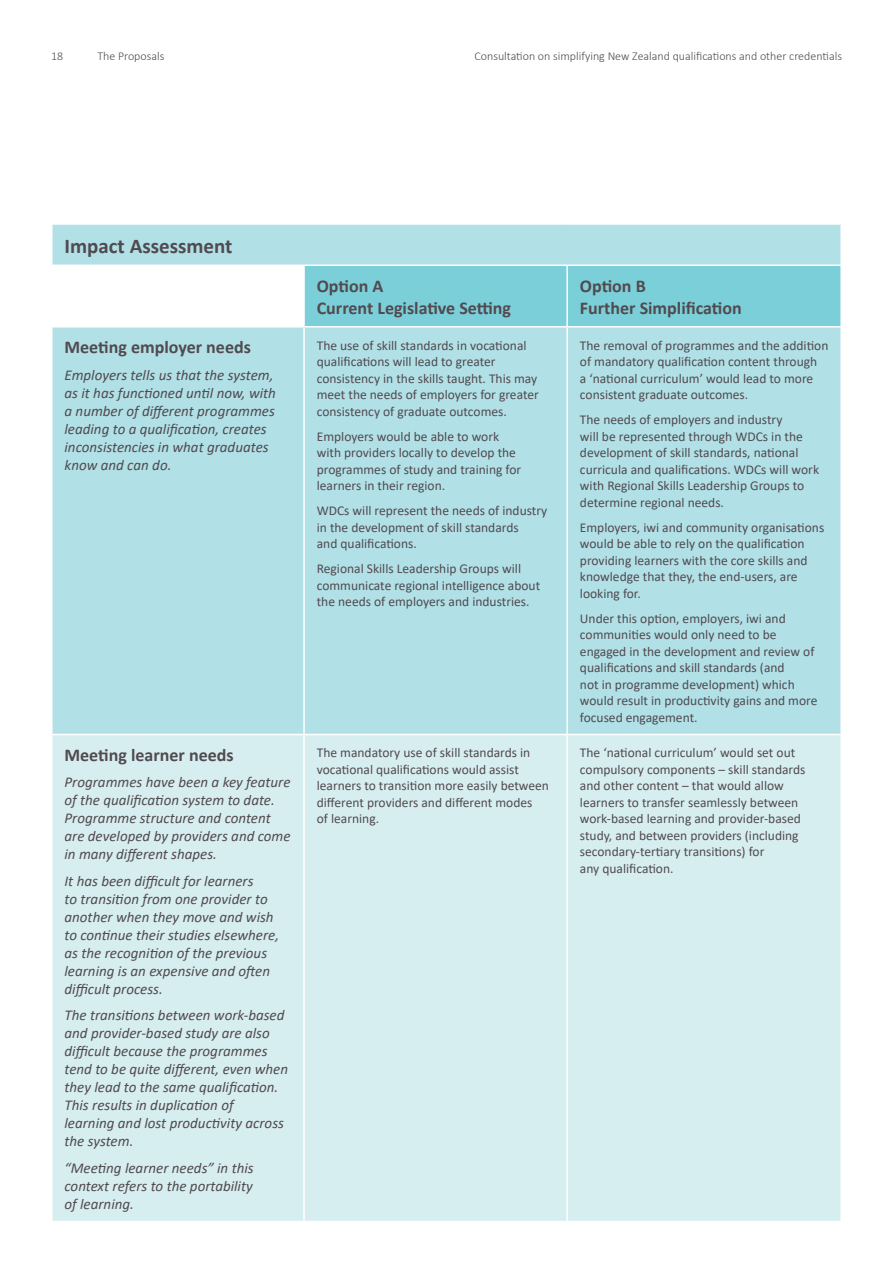
<style>
.page{position:relative;width:893px;height:1263px;background:#fff}
.page>*{position:absolute;margin:0;border:0;box-sizing:border-box;transform-origin:0 0}
.t1{font:700 21px "Calibri";color:#514a4f}
.t2{font:700 18px/22.5px "Calibri";color:#514a4f}
.t3{font:italic 15px/18px "Calibri";color:#514a4f}
.t4{font:13.5px/16.5px "Calibri";color:#514a4f}
.t5{font:300 12px "Calibri";color:#514a4f}
</style>
<div class="page">
<div style="left:53px;top:225px;width:787px;height:509px;background:#b1e0e7"></div>
<div style="left:305px;top:266px;width:535px;height:60px;background:#7bcfd9"></div>
<div style="left:53px;top:735px;width:787px;height:486px;background:#d7eef1"></div>
<hr style="left:51px;top:264px;width:253px;height:2px;background:#fff">
<hr style="left:304px;top:264px;width:263px;height:2px;background:#fff">
<hr style="left:303px;top:266px;width:2px;height:60px;background:#fff">
<hr style="left:567px;top:264px;width:275px;height:2px;background:#fff">
<hr style="left:566px;top:266px;width:2px;height:60px;background:#fff">
<hr style="left:51px;top:326px;width:253px;height:2px;background:#fff">
<hr style="left:304px;top:326px;width:263px;height:2px;background:#fff">
<hr style="left:303px;top:328px;width:2px;height:406px;background:#fff">
<hr style="left:567px;top:326px;width:275px;height:2px;background:#fff">
<hr style="left:566px;top:328px;width:2px;height:406px;background:#fff">
<hr style="left:303px;top:735px;width:2px;height:486px;background:#fff">
<hr style="left:566px;top:735px;width:2px;height:486px;background:#fff">
<p class="t5" style="left:51px;top:49px;width:14px">18</p>
<p class="t5" style="left:474px;top:49px;width:369px">Consultation on simplifying New Zealand qualifications and other credentials</p>
<p class="t5" style="left:97px;top:49px;width:68px">The Proposals</p>
<h1 class="t1" style="left:65px;top:231px;width:169px">Impact Assessment</h1>
<h2 class="t2" style="left:65px;top:336px;width:188px">Meeting employer needs</h2>
<p class="t3" style="left:65px;top:365px;width:213px">Employers tells us that the system, as it has functioned until now, with a number of different programmes leading to a qualification, creates inconsistencies in what graduates know and can do.</p>
<h2 class="t2" style="left:65px;top:743px;width:171px">Meeting learner needs</h2>
<p class="t3" style="left:65px;top:773px;width:228px">Programmes have been a key feature of the qualification system to date.<br>Programme structure and content are developed by providers and come in many different shapes.</p>
<p class="t3" style="left:65px;top:871px;width:216px">It has been difficult for learners<br>to transition from one provider to another when they move and wish to continue their studies elsewhere, as the recognition of the previous learning is an expensive and often difficult process.</p>
<p class="t3" style="left:65px;top:1006px;width:225px">The transitions between work-based and provider-based study are also difficult because the programmes tend to be quite different, even when they lead to the same qualification.<br>This results in duplication of<br>learning and lost productivity across the system.</p>
<p class="t3" style="left:65px;top:1158px;width:191px;text-align:justify">“Meeting learner needs” in this context refers to the portability of learning.</p>
<h2 class="t2" style="left:317px;top:274px;width:196px">Option A<br>Current Legislative Setting</h2>
<h2 class="t2" style="left:580px;top:274px;width:163px">Option B<br>Further Simplification</h2>
<p class="t4" style="left:317px;top:337px;width:224px">The use of skill standards in vocational qualifications will lead to greater consistency in the skills taught. This may meet the needs of employers for greater consistency of graduate outcomes.</p>
<p class="t4" style="left:317px;top:428px;width:206px">Employers would be able to work with providers locally to develop the programmes of study and training for learners in their region.</p>
<p class="t4" style="left:317px;top:502px;width:232px">WDCs will represent the needs of industry in the development of skill standards<br>and qualifications.</p>
<p class="t4" style="left:317px;top:560px;width:225px">Regional Skills Leadership Groups will communicate regional intelligence about the needs of employers and industries.</p>
<p class="t4" style="left:580px;top:337px;width:250px">The removal of programmes and the addition of mandatory qualification content through<br>a ‘national curriculum’ would lead to more consistent graduate outcomes.</p>
<p class="t4" style="left:580px;top:411px;width:241px">The needs of employers and industry<br>will be represented through WDCs in the development of skill standards, national curricula and qualifications. WDCs will work with Regional Skills Leadership Groups to determine regional needs.</p>
<p class="t4" style="left:580px;top:519px;width:246px">Employers, iwi and community organisations would be able to rely on the qualification providing learners with the core skills and knowledge that they, the end-users, are looking for.</p>
<p class="t4" style="left:580px;top:609px;width:239px">Under this option, employers, iwi and communities would only need to be engaged in the development and review of qualifications and skill standards (and<br>not in programme development) which would result in productivity gains and more focused engagement.</p>
<p class="t4" style="left:317px;top:744px;width:234px">The mandatory use of skill standards in vocational qualifications would assist learners to transition more easily between different providers and different modes<br>of learning.</p>
<p class="t4" style="left:580px;top:744px;width:227px">The ‘national curriculum’ would set out compulsory components – skill standards and other content – that would allow learners to transfer seamlessly between work-based learning and provider-based study, and between providers (including secondary-tertiary transitions) for<br>any qualification.</p>
</div>
